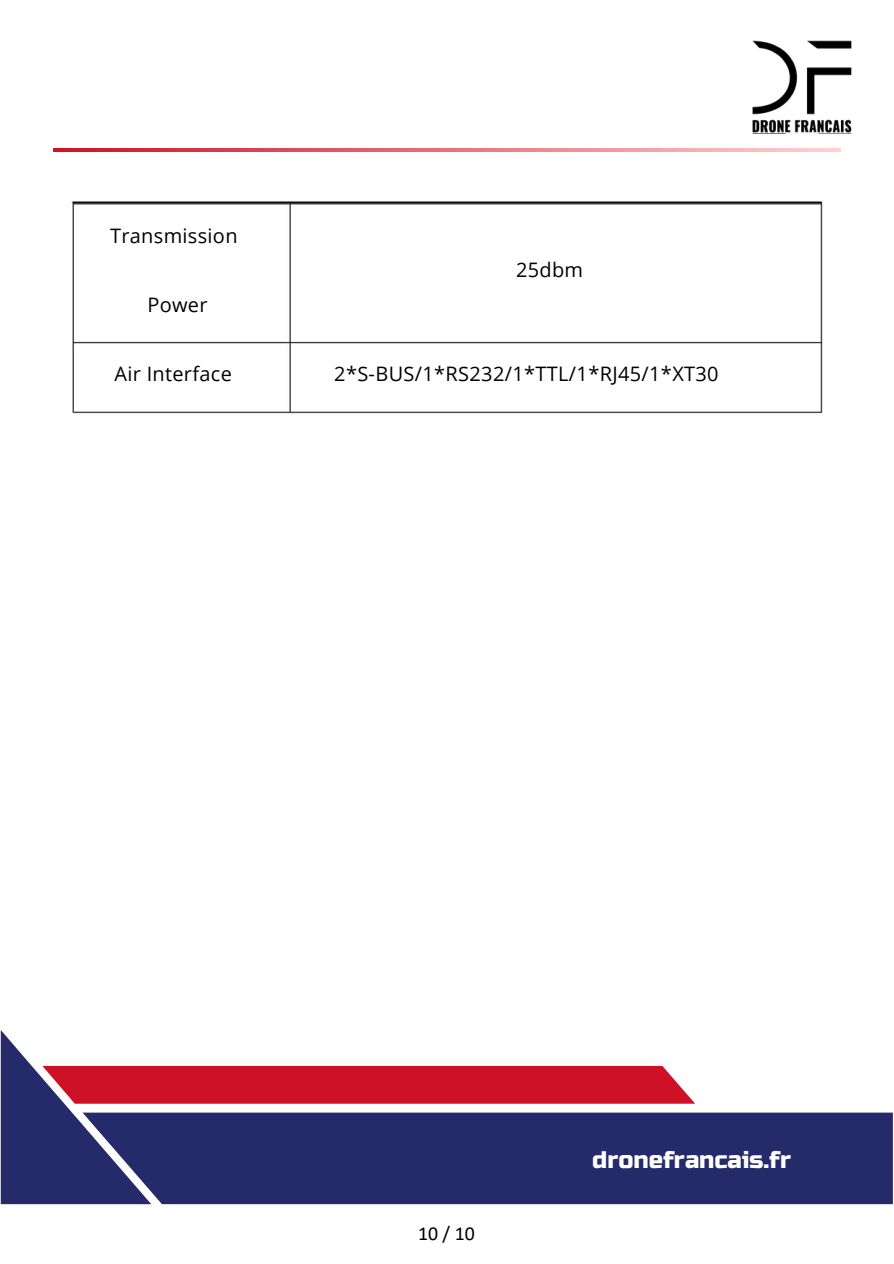
<style>
.page{position:relative;width:894px;height:1264px;background:#fff}
.page>*{position:absolute;margin:0;border:0;box-sizing:border-box;transform-origin:0 0}
.t1{font:24px "Russo One";color:#fff}
.t2{font:19.95px "Open Sans";letter-spacing:.015em;color:#000}
.t3{font:19.8px "Calibri";color:#000}
</style>
<div class="page">
<img style="left:71px;top:201px;width:752px;height:213px">
<img style="left:752px;top:40px;width:100px;height:109px">
<svg style="left:53px;top:148px;width:787px;height:4px;background:#e6717c"></svg>
<div style="left:695px;top:1112px;width:197px;height:92px;background:#252a6a"></div>
<svg style="left:1px;top:1030px;width:694px;height:174px"></svg>
<p class="t2" style="left:110px;top:222px;width:129px">Transmission</p>
<p class="t2" style="left:147px;top:290px;width:62px">Power</p>
<p class="t2" style="left:114px;top:360px;width:119px">Air Interface</p>
<p class="t2" style="left:516px;top:256px;width:69px">25dbm</p>
<p class="t2" style="left:334px;top:359px;width:386px">2*S-BUS/1*RS232/1*TTL/1*RJ45/1*XT30</p>
<p class="t3" style="left:418px;top:1224px;width:58px">10 / 10</p>
<p class="t1" style="left:592px;top:1145px;width:200px">dronefrancais.fr</p>
</div>
